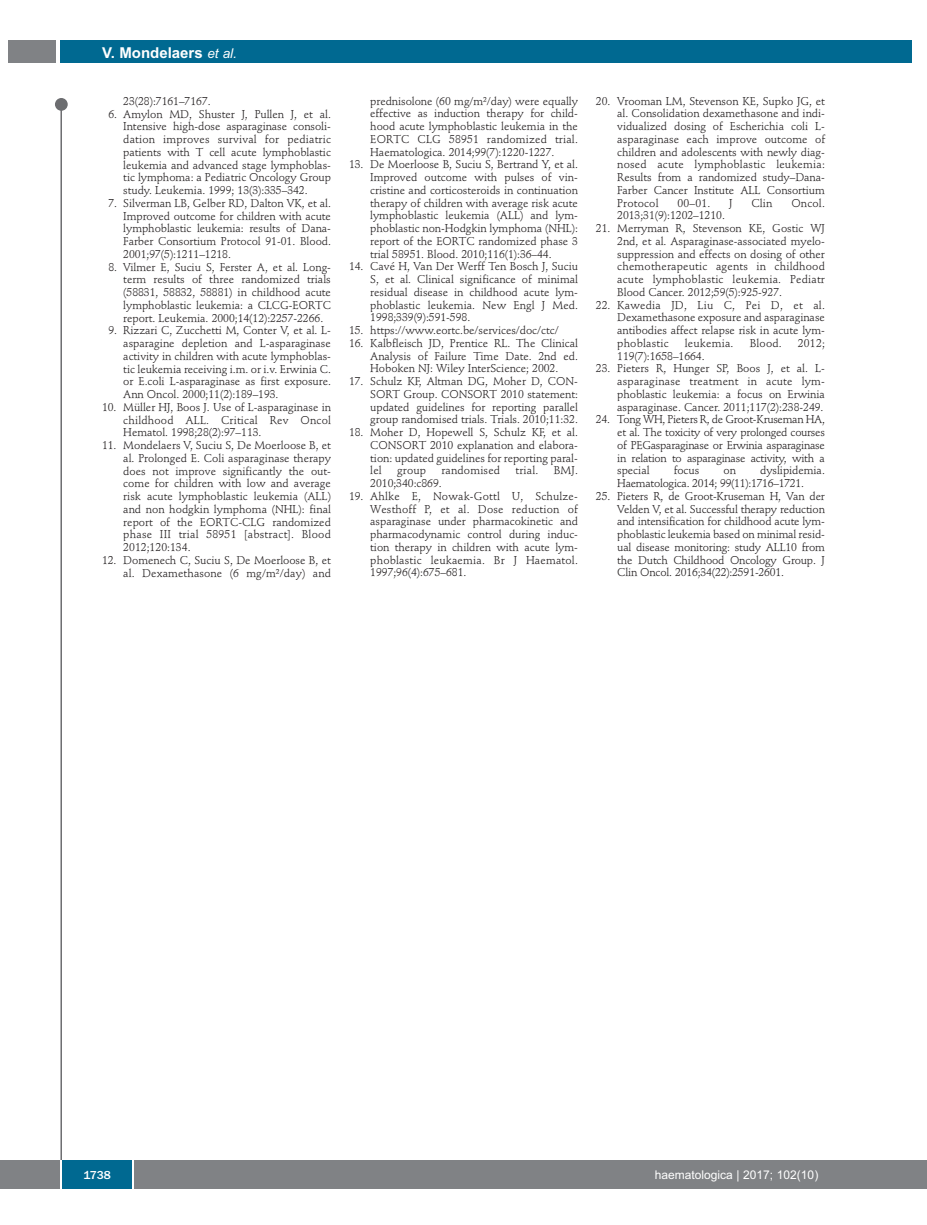
<style>
.page{position:relative;width:927px;height:1225px;background:#fff}
.page>*{position:absolute;margin:0;border:0;box-sizing:border-box;transform-origin:0 0}
.t1{font:700 15px "Arial";color:#fff}
.t2{font:12px "Arial";color:#fff}
.t3{font:500 12px "Franklin Gothic";color:#fff}
.t4{font:11.25px/12.8px "Stempel Schneidler";letter-spacing:-.005em;color:#231f20;text-align:justify}
.t5{font:11.25px/12.8px "Stempel Schneidler";letter-spacing:-.025em;color:#231f20}
.t6{font:11.25px "Stempel Schneidler";letter-spacing:.015em;color:#231f20}
.s1{font-weight:400;font-style:italic;font-size:13.5px}
</style>
<div class="page">
<div style="left:911px;top:1160px;width:16px;height:28px;background:#808285"></div>
<div style="left:55px;top:98px;width:13px;height:13px;background:#6c6d70;border-radius:50%"></div>
<hr style="left:60px;top:101px;width:2px;height:1061px;background:#6c6d70">
<div style="left:60px;top:40px;width:852px;height:22px;background:#006991"></div>
<div style="left:9px;top:40px;width:47px;height:22px;background:#808285"></div>
<div style="left:0;top:1160px;width:911px;height:28px;background:#808285"></div>
<div style="left:62px;top:1160px;width:71px;height:28px;background:#006991"></div>
<hr style="left:60px;top:1160px;width:2px;height:28px;background:#fff">
<svg style="left:133px;top:1160px;width:1px;height:28px"></svg>
<h1 class="t1" style="left:102px;top:44px;width:136px">V. Mondelaers <span class="s1">et al.</span></h1>
<p class="t4" style="left:123px;top:96px;width:89px">23(28):7161–7167.</p>
<p class="t4" style="left:123px;top:108px;width:209px;text-indent:-15px">6. Amylon MD, Shuster J, Pullen J, et al.<br>Intensive high-dose asparaginase consoli&shy;dation improves survival for pediatric patients with T cell acute lymphoblastic leukemia and advanced stage lymphoblas&shy;tic lymphoma: a Pediatric Oncology Group study. Leukemia. 1999; 13(3):335–342.</p>
<p class="t4" style="left:123px;top:198px;width:209px;text-indent:-15px">7. Silverman LB, Gelber RD, Dalton VK, et al.<br>Improved outcome for children with acute lymphoblastic leukemia: results of Dana-Farber Consortium Protocol 91-01. Blood.<br>2001;97(5):1211–1218.</p>
<p class="t4" style="left:123px;top:261px;width:209px;text-indent:-15px">8. Vilmer E, Suciu S, Ferster A, et al. Long&shy;term results of three randomized trials (58831, 58832, 58881) in childhood acute lymphoblastic leukemia: a CLCG-EORTC report. Leukemia. 2000;14(12):2257-2266.</p>
<p class="t4" style="left:123px;top:325px;width:209px;text-indent:-15px">9. Rizzari C, Zucchetti M, Conter V, et al. L&shy;asparagine depletion and L-asparaginase activity in children with acute lymphoblas&shy;tic leukemia receiving i.m. or i.v. Erwinia C. or E.coli L-asparaginase as first exposure.<br>Ann Oncol. 2000;11(2):189–193.</p>
<p class="t4" style="left:123px;top:402px;width:209px;text-indent:-21px">10. Müller HJ, Boos J. Use of L-asparaginase in childhood ALL. Critical Rev Oncol Hematol. 1998;28(2):97–113.</p>
<p class="t4" style="left:123px;top:440px;width:209px;text-indent:-21px">11. Mondelaers V, Suciu S, De Moerloose B, et al. Prolonged E. Coli asparaginase therapy does not improve significantly the out&shy;come for children with low and average risk acute lymphoblastic leukemia (ALL) and non hodgkin lymphoma (NHL): final report of the EORTC-CLG randomized phase III trial 58951 [abstract]. Blood 2012;120:134.</p>
<p class="t4" style="left:102px;top:555px;width:230px;text-align:right">12. Domenech C, Suciu S, De Moerloose B, et al. Dexamethasone (6 mg/m²/day) and</p>
<p class="t4" style="left:370px;top:96px;width:209px">prednisolone (60 mg/m²/day) were equally effective as induction therapy for child&shy;hood acute lymphoblastic leukemia in the EORTC CLG 58951 randomized trial.<br>Haematologica. 2014;99(7):1220-1227.</p>
<p class="t4" style="left:370px;top:159px;width:209px;text-indent:-21px">13. De Moerloose B, Suciu S, Bertrand Y, et al.<br>Improved outcome with pulses of vin&shy;cristine and corticosteroids in continuation therapy of children with average risk acute lymphoblastic leukemia (ALL) and lym&shy;phoblastic non-Hodgkin lymphoma (NHL): report of the EORTC randomized phase 3 trial 58951. Blood. 2010;116(1):36–44.</p>
<p class="t4" style="left:370px;top:261px;width:209px;text-indent:-21px">14. Cavé H, Van Der Werff Ten Bosch J, Suciu S, et al. Clinical significance of minimal residual disease in childhood acute lym&shy;phoblastic leukemia. New Engl J Med.<br>1998;339(9):591-598.</p>
<p class="t4" style="left:349px;top:325px;width:211px">15. https://www.eortc.be/services/doc/ctc/</p>
<p class="t4" style="left:370px;top:338px;width:209px;text-indent:-21px">16. Kalbfleisch JD, Prentice RL. The Clinical Analysis of Failure Time Date. 2nd ed.<br>Hoboken NJ: Wiley InterScience; 2002.</p>
<p class="t4" style="left:370px;top:376px;width:209px;text-indent:-21px">17. Schulz KF, Altman DG, Moher D, CON-SORT Group. CONSORT 2010 statement: updated guidelines for reporting parallel group randomised trials. Trials. 2010;11:32.</p>
<p class="t4" style="left:370px;top:427px;width:209px;text-indent:-21px">18. Moher D, Hopewell S, Schulz KF, et al.<br>CONSORT 2010 explanation and elabora&shy;tion: updated guidelines for reporting paral&shy;lel</p>
<p class="t4" style="left:397px;top:465px;width:31px">group</p>
<p class="t6" style="left:441px;top:466px;width:60px">randomised</p>
<p class="t4" style="left:515px;top:465px;width:24px">trial.</p>
<p class="t4" style="left:554px;top:465px;width:26px">BMJ.</p>
<p class="t4" style="left:370px;top:478px;width:73px">2010;340:c869.</p>
<p class="t4" style="left:370px;top:491px;width:209px;text-indent:-21px">19. Ahlke E, Nowak-Gottl U, Schulze-Westhoff P, et al. Dose reduction of asparaginase under pharmacokinetic and pharmacodynamic control during induc&shy;tion therapy in children with acute lym&shy;phoblastic leukaemia. Br J Haematol.<br>1997;96(4):675–681.</p>
<p class="t4" style="left:617px;top:95px;width:209px;text-indent:-21px">20. Vrooman LM, Stevenson KE, Supko JG, et al. Consolidation dexamethasone and indi&shy;vidualized dosing of Escherichia coli L&shy;asparaginase each improve outcome of children and adolescents with newly diag&shy;nosed acute lymphoblastic leukemia:<br>Results from a randomized study–Dana-Farber Cancer Institute ALL Consortium Protocol</p>
<p class="t4" style="left:677px;top:197px;width:34px">00–01.</p>
<p class="t4" style="left:729px;top:197px;width:5px">J</p>
<p class="t4" style="left:751px;top:197px;width:23px">Clin</p>
<p class="t4" style="left:791px;top:197px;width:35px">Oncol.</p>
<p class="t4" style="left:617px;top:210px;width:109px">2013;31(9):1202–1210.</p>
<p class="t4" style="left:617px;top:223px;width:209px;text-indent:-21px">21. Merryman R, Stevenson KE, Gostic WJ 2nd, et al. Asparaginase-associated myelo&shy;suppression and effects on dosing of other chemotherapeutic agents in childhood acute lymphoblastic leukemia. Pediatr Blood Cancer. 2012;59(5):925-927.</p>
<p class="t4" style="left:617px;top:299px;width:209px;text-indent:-21px">22. Kawedia JD, Liu C, Pei D, et al.<br>Dexamethasone exposure and asparaginase antibodies affect relapse risk in acute lym&shy;phoblastic</p>
<p class="t6" style="left:685px;top:338px;width:50px">leukemia.</p>
<p class="t4" style="left:750px;top:338px;width:34px">Blood.</p>
<p class="t4" style="left:798px;top:338px;width:28px">2012;</p>
<p class="t4" style="left:617px;top:350px;width:89px">119(7):1658–1664.</p>
<p class="t4" style="left:617px;top:363px;width:209px;text-indent:-21px">23. Pieters R, Hunger SP, Boos J, et al. L&shy;asparaginase treatment in acute lym&shy;phoblastic leukemia: a focus on Erwinia asparaginase. Cancer. 2011;117(2):238-249.</p>
<p class="t4" style="left:617px;top:414px;width:209px;text-indent:-21px">24. Tong WH, Pieters R, de Groot-Kruseman HA, et al. The toxicity of very prolonged courses of PEGasparaginase or Erwinia asparaginase in relation to asparaginase activity, with a special</p>
<p class="t5" style="left:617px;top:465px;width:209px;text-indent:143px">dyslipidemia.<br>Haematologica. 2014; 99(11):1716–1721.</p>
<p class="t4" style="left:617px;top:491px;width:209px;text-indent:-21px">25. Pieters R, de Groot-Kruseman H, Van der Velden V, et al. Successful therapy reduction and intensification for childhood acute lym&shy;phoblastic leukemia based on minimal resid&shy;ual disease monitoring: study ALL10 from the Dutch Childhood Oncology Group. J Clin Oncol. 2016;34(22):2591-2601.</p>
<p class="t4" style="left:674px;top:465px;width:27px">focus</p>
<p class="t4" style="left:724px;top:465px;width:14px">on</p>
<p class="t3" style="left:84px;top:1167px;width:29px">1738</p>
<p class="t2" style="left:655px;top:1167px;width:165px">haematologica | 2017; 102(10)</p>
</div>
